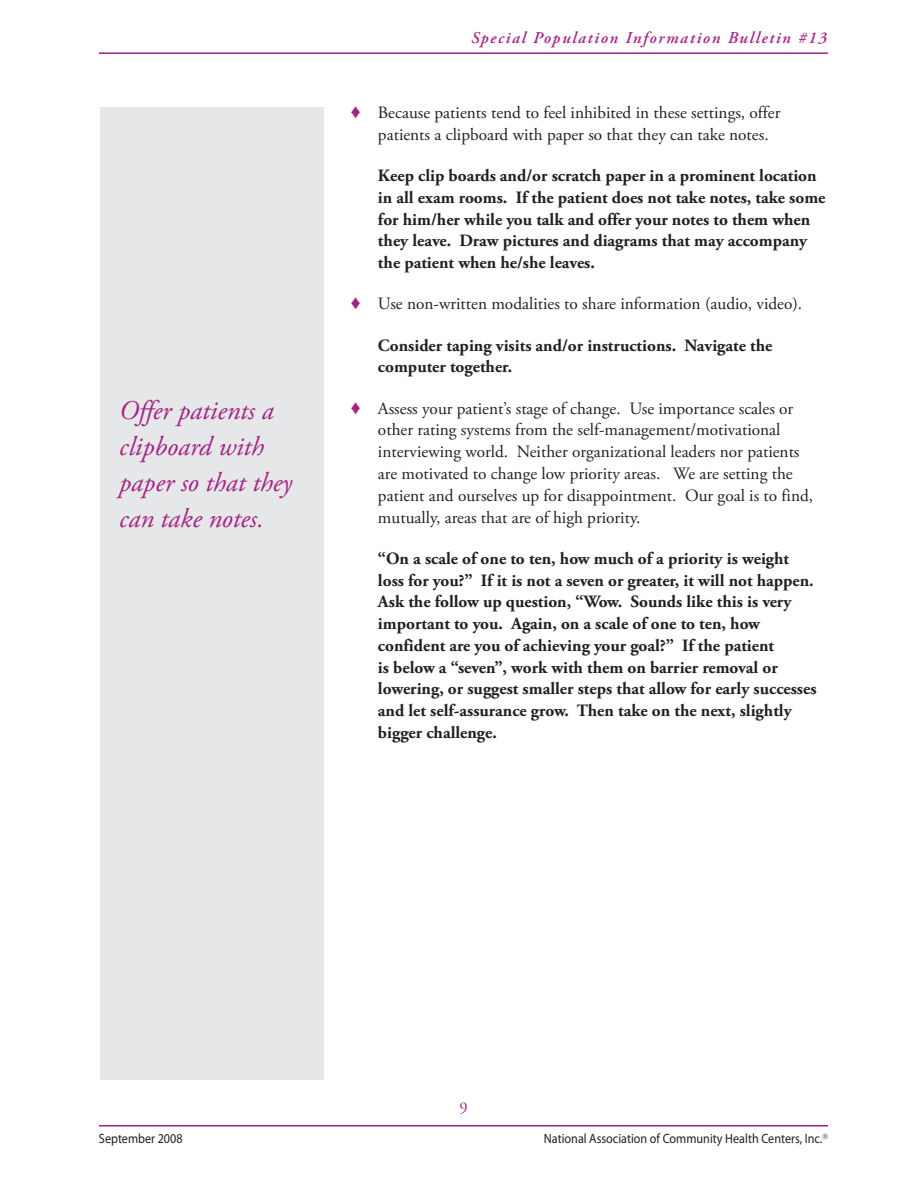
<style>
.page{position:relative;width:918px;height:1188px;background:#fff}
.page>*{position:absolute;margin:0;border:0;box-sizing:border-box;transform-origin:0 0}
.t1{font:italic 27px/36px "Adobe Garamond Pro";color:#a52284}
.t2{font:700 17.25px/21.8px "Adobe Garamond Pro";color:#231f20}
.t3{font:17.25px/21.8px "Adobe Garamond Pro";color:#231f20}
.t4{font:italic 600 16.5px "Adobe Garamond Pro";letter-spacing:.1em;color:#a52284}
.t5{font:16.5px "Adobe Garamond Pro";color:#a52284}
.t6{font:13.5px "Myriad Pro";color:#231f20;scale:.9 1}
.s1{color:#a52284}
</style>
<div class="page">
<div style="left:100px;top:107px;width:224px;height:973px;background:#e6e7e9"></div>
<hr style="left:99px;top:52px;width:729px;height:2px;background:#a52284">
<hr style="left:99px;top:1125px;width:729px;height:1px;background:#a52284">
<h1 class="t1" style="left:119px;top:394px;width:174px">Offer patients a clipboard with paper so that they can take notes.</h1>
<p class="t4" style="left:471px;top:29px;width:357px">Special Population Information Bulletin #13</p>
<p class="t3" style="left:378px;top:102px;width:404px;text-indent:-27px"><span class="s1">♦</span> Because patients tend to feel inhibited in these settings, offer patients a clipboard with paper so that they can take notes.</p>
<p class="t2" style="left:378px;top:165px;width:449px">Keep clip boards and/or scratch paper in a prominent location in all exam rooms. If the patient does not take notes, take some for him/her while you talk and offer your notes to them when they leave. Draw pictures and diagrams that may accompany the patient when he/she leaves.</p>
<p class="t3" style="left:351px;top:294px;width:453px"><span class="s1">♦</span> Use non-written modalities to share information (audio, video).</p>
<p class="t2" style="left:378px;top:335px;width:396px">Consider taping visits and/or instructions. Navigate the computer together.</p>
<p class="t3" style="left:378px;top:398px;width:437px;text-indent:-27px"><span class="s1">♦</span> Assess your patient’s stage of change. Use importance scales or other rating systems from the self-management/motivational interviewing world. Neither organizational leaders nor patients are motivated to change low priority areas. We are setting the patient and ourselves up for disappointment. Our goal is to find, mutually, areas that are of high priority.</p>
<p class="t2" style="left:378px;top:548px;width:440px">“On a scale of one to ten, how much of a priority is weight loss for you?” If it is not a seven or greater, it will not happen.<br>Ask the follow up question, “Wow. Sounds like this is very important to you. Again, on a scale of one to ten, how confident are you of achieving your goal?” If the patient<br>is below a “seven”, work with them on barrier removal or lowering, or suggest smaller steps that allow for early successes and let self-assurance grow. Then take on the next, slightly bigger challenge.</p>
<p class="t5" style="left:459px;top:1097px;width:10px">9</p>
<p class="t6" style="left:99px;top:1130px;width:95px">September 2008</p>
<p class="t6" style="left:544px;top:1130px;width:317px">National Association of Community Health Centers, Inc.➔</p>
</div>
